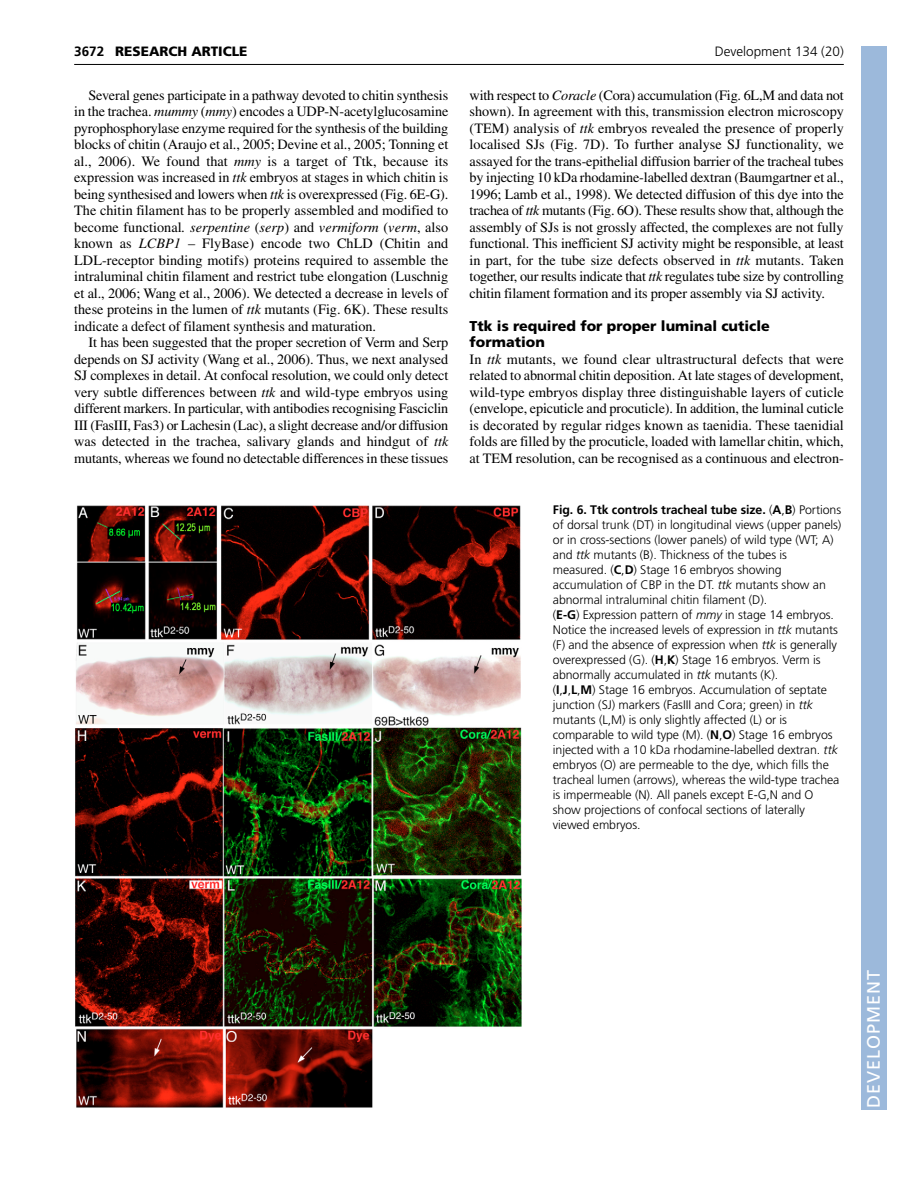
<style>
.page{position:relative;width:918px;height:1188px;background:#fff}
.page>*{position:absolute;margin:0;border:0;box-sizing:border-box;transform-origin:0 0}
.t1{font:18px "Frutiger LT Std";letter-spacing:.055em;color:#fff}
.t2{font:14.25px/16.5px "Times";letter-spacing:-.01em;color:#000;text-align:justify}
.t3{font:900 14.25px/16.5px "Frutiger LT Std";color:#000}
.t4{font:300 13.5px "Frutiger LT Std";color:#000}
.t5{font:900 13.5px "Frutiger LT Std";color:#000}
.t6{font:700 13.5px "Frutiger LT Std";color:#000}
.t7{font:300 12.3px/15px "Frutiger LT Std";letter-spacing:-.005em;color:#000}
.s1{font-style:italic}
.s2{font-weight:700}
</style>
<div class="page">
<div style="left:861px;top:46px;width:25px;height:1064px;background:#9cb9db"></div>
<hr style="left:74px;top:64px;width:770px;height:1px;background:#000">
<img style="left:75px;top:505px;width:447px;height:603px">
<p class="t5" style="left:115px;top:46px;width:134px">RESEARCH ARTICLE</p>
<p class="t4" style="left:715px;top:46px;width:131px">Development 134 (20)</p>
<p class="t6" style="left:74px;top:46px;width:32px">3672</p>
<p class="t2" style="left:74px;top:88px;width:376px;text-indent:14px">Several genes participate in a pathway devoted to chitin synthesis in the trachea. <span class="s1">mummy</span> (<span class="s1">mmy</span>) encodes a UDP-N-acetylglucosamine pyrophosphorylase enzyme required for the synthesis of the building blocks of chitin (Araujo et al., 2005; Devine et al., 2005; Tonning et al., 2006). We found that <span class="s1">mmy</span> is a target of Ttk, because its expression was increased in <span class="s1">ttk</span> embryos at stages in which chitin is being synthesised and lowers when <span class="s1">ttk</span> is overexpressed (Fig. 6E-G).<br>The chitin filament has to be properly assembled and modified to become functional<span class="s1">. serpentine</span> (<span class="s1">serp</span>) and <span class="s1">vermiform</span> (<span class="s1">verm</span>, also known as <span class="s1">LCBP1</span> – FlyBase) encode two ChLD (Chitin and LDL-receptor binding motifs) proteins required to assemble the intraluminal chitin filament and restrict tube elongation (Luschnig et al., 2006; Wang et al., 2006). We detected a decrease in levels of these proteins in the lumen of <span class="s1">ttk</span> mutants (Fig. 6K). These results indicate a defect of filament synthesis and maturation.</p>
<p class="t2" style="left:74px;top:336px;width:376px;text-indent:14px">It has been suggested that the proper secretion of Verm and Serp depends on SJ activity (Wang et al., 2006). Thus, we next analysed SJ complexes in detail. At confocal resolution, we could only detect very subtle differences between <span class="s1">ttk</span> and wild-type embryos using different markers. In particular, with antibodies recognising Fasciclin III (FasIII, Fas3) or Lachesin (Lac), a slight decrease and/or diffusion was detected in the trachea, salivary glands and hindgut of <span class="s1">ttk </span>mutants, whereas we found no detectable differences in these tissues</p>
<p class="t2" style="left:470px;top:88px;width:376px">with respect to <span class="s1">Coracle</span> (Cora) accumulation (Fig. 6L,M and data not shown). In agreement with this, transmission electron microscopy (TEM) analysis of <span class="s1">ttk</span> embryos revealed the presence of properly localised SJs (Fig. 7D). To further analyse SJ functionality, we assayed for the trans-epithelial diffusion barrier of the tracheal tubes by injecting 10 kDa rhodamine-labelled dextran (Baumgartner et al., 1996; Lamb et al., 1998). We detected diffusion of this dye into the trachea of <span class="s1">ttk</span> mutants (Fig. 6O). These results show that, although the assembly of SJs is not grossly affected, the complexes are not fully functional. This inefficient SJ activity might be responsible, at least in part, for the tube size defects observed in <span class="s1">ttk</span> mutants. Taken together, our results indicate that <span class="s1">ttk</span> regulates tube size by controlling chitin filament formation and its proper assembly via SJ activity.</p>
<p class="t3" style="left:470px;top:319px;width:302px">Ttk is required for proper luminal cuticle formation</p>
<p class="t2" style="left:470px;top:352px;width:376px">In <span class="s1">ttk</span> mutants, we found clear ultrastructural defects that were related to abnormal chitin deposition. At late stages of development, wild-type embryos display three distinguishable layers of cuticle (envelope, epicuticle and procuticle). In addition, the luminal cuticle is decorated by regular ridges known as taenidia. These taenidial folds are filled by the procuticle, loaded with lamellar chitin, which, at TEM resolution, can be recognised as a continuous and electron-</p>
<p class="t7" style="left:553px;top:503px;width:290px"><span class="s2">Fig. 6. Ttk controls tracheal tube size.</span> (<span class="s2">A</span>,<span class="s2">B</span>) Portions of dorsal trunk (DT) in longitudinal views (upper panels) or in cross-sections (lower panels) of wild type (WT; A) and <span class="s1">ttk</span> mutants (B). Thickness of the tubes is measured. (<span class="s2">C</span>,<span class="s2">D</span>) Stage 16 embryos showing accumulation of CBP in the DT. <span class="s1">ttk</span> mutants show an abnormal intraluminal chitin filament (D).<br>(<span class="s2">E-G</span>) Expression pattern of <span class="s1">mmy</span> in stage 14 embryos.<br>Notice the increased levels of expression in <span class="s1">ttk</span> mutants (F) and the absence of expression when <span class="s1">ttk</span> is generally overexpressed (G). (<span class="s2">H</span>,<span class="s2">K</span>) Stage 16 embryos. Verm is abnormally accumulated in <span class="s1">ttk</span> mutants (K).<br>(<span class="s2">I</span>,<span class="s2">J</span>,<span class="s2">L</span>,<span class="s2">M</span>) Stage 16 embryos. Accumulation of septate junction (SJ) markers (FasIII and Cora; green) in <span class="s1">ttk </span>mutants (L,M) is only slightly affected (L) or is comparable to wild type (M). (<span class="s2">N</span>,<span class="s2">O</span>) Stage 16 embryos injected with a 10 kDa rhodamine-labelled dextran. <span class="s1">ttk </span>embryos (O) are permeable to the dye, which fills the tracheal lumen (arrows), whereas the wild-type trachea is impermeable (N). All panels except E-G,N and O show projections of confocal sections of laterally viewed embryos.</p>
<p class="t1" style="left:863px;top:1108px;width:140px;rotate:-90deg">DEVELOPMENT</p>
</div>
